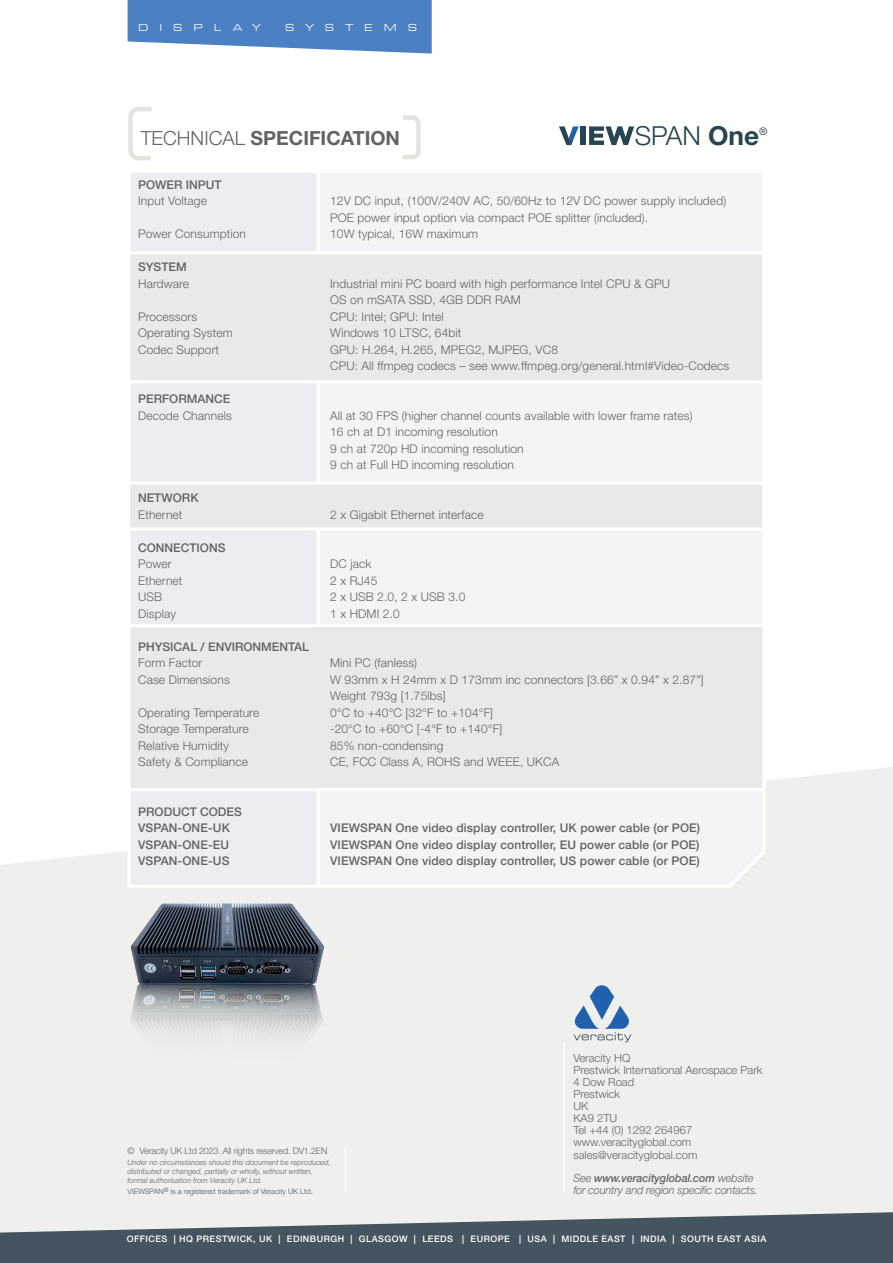
<style>
.page{position:relative;width:893px;height:1263px;background:#fff}
.page>*{position:absolute;margin:0;border:0;box-sizing:border-box;transform-origin:0 0}
.t1{font:300 26.25px "Helvetica Neue LT Std";color:#27444f}
.t2{font:700 19.5px "Helvetica Neue LT Std";color:#636366}
.t3{font:300 12px "Helvetica Neue LT Std";letter-spacing:.01em;color:#636366}
.t4{font:500 12px "Helvetica Neue LT Std";letter-spacing:.01em;color:#636366}
.Veracity_Body_Copy_White{font:300 11.25px "Helvetica Neue LT Std";color:#636366}
.Veracity_Body_Copy_White-2{font:italic 300 11.25px/12px "Helvetica Neue LT Std";letter-spacing:-.01em;color:#636366}
.t5{font:10.5px "Eurostile Ext";letter-spacing:1.04em;color:#fff}
.t6{font:500 10.5px "Helvetica Neue LT Std";color:#45555f}
.t7{font:500 9px "Helvetica Neue LT Std";letter-spacing:.05em;color:#fff}
.t8{font:300 9px "Helvetica Neue LT Std";letter-spacing:-.02em;color:#636366}
.t9{font:italic 300 7.5px "Helvetica Neue LT Std";color:#636366}
.t10{font:300 7.5px "Helvetica Neue LT Std";color:#45555f}
.s1{font-weight:300}
.s2{font-weight:700}
.s3{font-weight:500}
</style>
<div class="page">
<div style="left:0;top:767px;width:893px;height:445px;background:#eff0ed"></div>
<div style="left:315px;top:173px;width:452px;height:716px;background:#f2f4f6"></div>
<div style="left:128px;top:170px;width:192px;height:718px;background:#ebedf0;border:3px solid #fff"></div>
<div style="left:127px;top:482px;width:638px;height:48px;background:#e9eae7;border:3px solid #fff"></div>
<svg style="left:402px;top:115px;width:19px;height:45px"></svg>
<svg style="left:128px;top:107px;width:24px;height:54px"></svg>
<div style="left:128px;top:624px;width:637px;height:167px;background:#e9eae7;border:3px solid #fff"></div>
<div style="left:127px;top:251px;width:638px;height:132px;background:#e9eae7;border:3px solid #fff"></div>
<hr style="left:564px;top:1042px;width:1px;height:151px;background:#fff">
<hr style="left:345px;top:1146px;width:1px;height:47px;background:#fff">
<svg style="left:573px;top:985px;width:58px;height:57px;background:#a8bdd3"></svg>
<svg style="left:128px;top:0;width:304px;height:54px;background:#6090ca"></svg>
<div style="left:581px;top:126px;width:5px;height:19px;background:#27444f"></div>
<svg style="left:589px;top:126px;width:45px;height:19px"></svg>
<svg style="left:559px;top:126px;width:20px;height:19px"></svg>
<svg style="left:0;top:1212px;width:893px;height:51px;background:#737f85"></svg>
<div style="left:127px;top:1230px;width:639px;height:18px;background:#45555f"></div>
<img style="left:128px;top:895px;width:199px;height:90px">
<img style="left:127px;top:983px;width:199px;height:90px">
<p class="t5" style="left:138px;top:22px;width:124px">DISPLAY</p>
<p class="t5" style="left:285px;top:22px;width:134px">SYSTEMS</p>
<p class="t2" style="left:141px;top:126px;width:261px"><span class="s1">TECHNICAL</span> SPECIFICATION</p>
<p class="t1" style="left:635px;top:120px;width:126px">SPAN <span class="s2">One</span></p>
<p class="t6" style="left:759px;top:125px;width:10px">®</p>
<p class="t4" style="left:138px;top:177px;width:85px">POWER INPUT</p>
<p class="t3" style="left:138px;top:194px;width:70px">Input Voltage</p>
<p class="t3" style="left:330px;top:194px;width:398px">12V DC input, (100V/240V AC, 50/60Hz to 12V DC power supply included)</p>
<p class="t3" style="left:330px;top:210px;width:319px">POE power input option via compact POE splitter (included).</p>
<p class="t3" style="left:138px;top:227px;width:109px">Power Consumption</p>
<p class="t3" style="left:330px;top:227px;width:150px">10W typical, 16W maximum</p>
<p class="t4" style="left:138px;top:260px;width:50px">SYSTEM</p>
<p class="t3" style="left:138px;top:276px;width:52px">Hardware</p>
<p class="t3" style="left:330px;top:276px;width:341px">Industrial mini PC board with high performance Intel CPU &amp; GPU</p>
<p class="t3" style="left:330px;top:293px;width:192px">OS on mSATA SSD, 4GB DDR RAM</p>
<p class="t3" style="left:138px;top:309px;width:61px">Processors</p>
<p class="t3" style="left:330px;top:309px;width:115px">CPU: Intel; GPU: Intel</p>
<p class="t3" style="left:138px;top:326px;width:96px">Operating System</p>
<p class="t3" style="left:330px;top:326px;width:133px">Windows 10 LTSC, 64bit</p>
<p class="t3" style="left:138px;top:342px;width:83px">Codec Support</p>
<p class="t3" style="left:330px;top:342px;width:229px">GPU: H.264, H.265, MPEG2, MJPEG, VC8</p>
<p class="t3" style="left:330px;top:359px;width:401px">CPU: All ffmpeg codecs – see www.ffmpeg.org/general.html#Video-Codecs</p>
<p class="t4" style="left:138px;top:392px;width:94px">PERFORMANCE</p>
<p class="t3" style="left:138px;top:408px;width:95px">Decode Channels</p>
<p class="t3" style="left:330px;top:408px;width:364px">All at 30 FPS (higher channel counts available with lower frame rates)</p>
<p class="t3" style="left:330px;top:425px;width:169px">16 ch at D1 incoming resolution</p>
<p class="t3" style="left:330px;top:441px;width:195px">9 ch at 720p HD incoming resolution</p>
<p class="t3" style="left:330px;top:458px;width:185px">9 ch at Full HD incoming resolution</p>
<p class="t4" style="left:138px;top:491px;width:62px">NETWORK</p>
<p class="t3" style="left:138px;top:507px;width:46px">Ethernet</p>
<p class="t3" style="left:330px;top:507px;width:155px">2 x Gigabit Ethernet interface</p>
<p class="t4" style="left:138px;top:540px;width:89px">CONNECTIONS</p>
<p class="t3" style="left:138px;top:557px;width:35px">Power</p>
<p class="t3" style="left:330px;top:557px;width:43px">DC jack</p>
<p class="t3" style="left:138px;top:573px;width:46px">Ethernet</p>
<p class="t3" style="left:330px;top:573px;width:49px">2 x RJ45</p>
<p class="t3" style="left:138px;top:590px;width:26px">USB</p>
<p class="t3" style="left:330px;top:590px;width:137px">2 x USB 2.0, 2 x USB 3.0</p>
<p class="t3" style="left:138px;top:606px;width:39px">Display</p>
<p class="t3" style="left:330px;top:606px;width:71px">1 x HDMI 2.0</p>
<p class="t4" style="left:138px;top:639px;width:172px">PHYSICAL / ENVIRONMENTAL</p>
<p class="t3" style="left:138px;top:656px;width:66px">Form Factor</p>
<p class="t3" style="left:330px;top:656px;width:89px">Mini PC (fanless)</p>
<p class="t3" style="left:138px;top:672px;width:93px">Case Dimensions</p>
<p class="t3" style="left:330px;top:672px;width:375px">W 93mm x H 24mm x D 173mm inc connectors [3.66” x 0.94” x 2.87”]</p>
<p class="t3" style="left:330px;top:689px;width:117px">Weight 793g [1.75lbs]</p>
<p class="t3" style="left:138px;top:705px;width:123px">Operating Temperature</p>
<p class="t3" style="left:330px;top:705px;width:165px">0°C to +40°C [32°F to +104°F]</p>
<p class="t3" style="left:138px;top:722px;width:112px">Storage Temperature</p>
<p class="t3" style="left:330px;top:722px;width:174px">-20°C to +60°C [-4°F to +140°F]</p>
<p class="t3" style="left:138px;top:738px;width:92px">Relative Humidity</p>
<p class="t3" style="left:330px;top:738px;width:115px">85% non-condensing</p>
<p class="t3" style="left:138px;top:755px;width:111px">Safety &amp; Compliance</p>
<p class="t3" style="left:330px;top:755px;width:231px">CE, FCC Class A, ROHS and WEEE, UKCA</p>
<p class="t4" style="left:138px;top:804px;width:105px">PRODUCT CODES</p>
<p class="t4" style="left:138px;top:821px;width:93px">VSPAN-ONE-UK</p>
<p class="t4" style="left:330px;top:821px;width:372px">VIEWSPAN One video display controller, UK power cable (or POE)</p>
<p class="t4" style="left:138px;top:837px;width:93px">VSPAN-ONE-EU</p>
<p class="t4" style="left:330px;top:837px;width:371px">VIEWSPAN One video display controller, EU power cable (or POE)</p>
<p class="t4" style="left:138px;top:854px;width:93px">VSPAN-ONE-US</p>
<p class="t4" style="left:330px;top:854px;width:371px">VIEWSPAN One video display controller, US power cable (or POE)</p>
<p class="t8" style="left:128px;top:1145px;width:201px">© Veracity UK Ltd 2023. All rights reserved. DV1.2EN</p>
<p class="t9" style="left:128px;top:1157px;width:204px">Under no circumstances should this document be reproduced,</p>
<p class="t9" style="left:128px;top:1166px;width:187px">distributed or changed, partially or wholly, without written,</p>
<p class="t9" style="left:128px;top:1175px;width:136px">formal authorisation from Veracity UK Ltd.</p>
<p class="t10" style="left:128px;top:1186px;width:187px">VIEWSPAN<sup>®</sup> is a registered trademark of Veracity UK Ltd.</p>
<p class="Veracity_Body_Copy_White" style="left:573px;top:1051px;width:59px">Veracity HQ</p>
<p class="Veracity_Body_Copy_White" style="left:573px;top:1063px;width:191px">Prestwick International Aerospace Park</p>
<p class="Veracity_Body_Copy_White" style="left:573px;top:1075px;width:62px">4 Dow Road</p>
<p class="Veracity_Body_Copy_White" style="left:573px;top:1087px;width:48px">Prestwick</p>
<p class="Veracity_Body_Copy_White" style="left:573px;top:1099px;width:16px">UK</p>
<p class="Veracity_Body_Copy_White" style="left:573px;top:1111px;width:45px">KA9 2TU</p>
<p class="Veracity_Body_Copy_White" style="left:573px;top:1123px;width:120px">Tel +44 (0) 1292 264967</p>
<p class="Veracity_Body_Copy_White" style="left:573px;top:1135px;width:119px">www.veracityglobal.com</p>
<p class="Veracity_Body_Copy_White" style="left:573px;top:1148px;width:126px">sales@veracityglobal.com</p>
<p class="Veracity_Body_Copy_White-2" style="left:573px;top:1172px;width:186px">See <span class="s3">www.veracityglobal.com</span> website for country and region specific contacts.</p>
<p class="t7" style="left:127px;top:1234px;width:641px">OFFICES | HQ PRESTWICK, UK | EDINBURGH | GLASGOW | LEEDS | EUROPE | USA | MIDDLE EAST | INDIA | SOUTH EAST ASIA</p>
</div>
